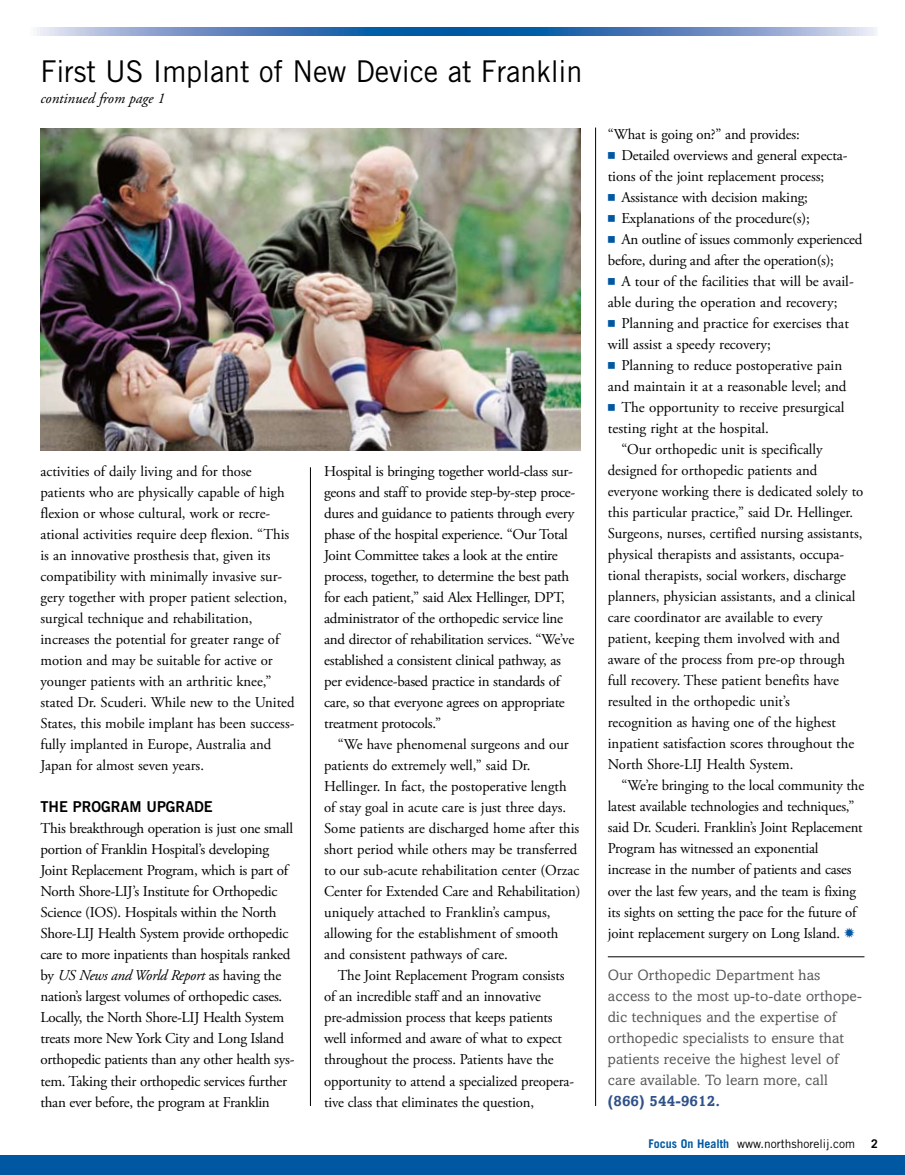
<style>
.page{position:relative;width:905px;height:1175px;background:#fff}
.page>*{position:absolute;margin:0;border:0;box-sizing:border-box;transform-origin:0 0}
.t1{font:30px "Trade Gothic LT Std";letter-spacing:-.005em;color:#000;scale:.96 1}
.t2{font:15px/21px "Adobe Garamond Pro";letter-spacing:-.01em;color:#000}
.t3{font:15px/21px "Amasis M Totf";letter-spacing:.01em;color:#58595b}
.t4{font:italic 15px "Adobe Garamond Pro";color:#000}
.t5{font:13.5px/21px "Universal Std Newswith Comm Pi";color:#0058a3;text-align:justify}
.t6{font:12px "Trade Gothic LT Std";color:#000}
.t7{font:700 12px "Trade Gothic LT Std";color:#000}
.s1{font-family:"Trade Gothic LT Std Bd 2"}
.s2{font-style:italic}
.s3{color:#0058a3}
.s4{font-weight:700;color:#2f5189}
.s5{font-weight:700;color:#0058a3}
</style>
<div class="page">
<svg style="left:37px;top:27px;width:839px;height:8px;background:#5b88bf"></svg>
<div style="left:0;top:1154px;width:904px;height:20px;background:#0058a3"></div>
<hr style="left:595px;top:128px;width:1px;height:978px;background:#000">
<hr style="left:310px;top:467px;width:1px;height:639px;background:#000">
<hr style="left:608px;top:956px;width:256px;height:1px;background:#000">
<img style="left:40px;top:128px;width:540px;height:322px">
<p class="t1" style="left:40px;top:53px;width:566px">First US Implant of New Device at Franklin</p>
<p class="t4" style="left:40px;top:89px;width:126px">continued from page 1</p>
<p class="t2" style="left:40px;top:461px;width:255px">activities of daily living and for those patients who are physically capable of high flexion or whose cultural, work or recre&shy;ational activities require deep flexion. “This is an innovative prosthesis that, given its compatibility with minimally invasive sur&shy;gery together with proper patient selection, surgical technique and rehabilitation, increases the potential for greater range of motion and may be suitable for active or younger patients with an arthritic knee,” stated Dr. Scuderi. While new to the United States, this mobile implant has been success&shy;fully implanted in Europe, Australia and Japan for almost seven years.</p>
<p class="t2" style="left:40px;top:797px;width:255px"><span class="s1">THE PROG RAM UPG RADE<br></span>This breakthrough operation is just one small portion of Franklin Hospital’s developing Joint Replacement Program, which is part of North Shore-LIJ’s Institute for Orthopedic Science (IOS). Hospitals within the North Shore-LIJ Health System provide orthopedic care to more inpatients than hospitals ranked by <span class="s2">US News and World Report</span> as having the nation’s largest volumes of orthopedic cases.<br>Locally, the North Shore-LIJ Health System treats more New York City and Long Island orthopedic patients than any other health sys&shy;tem. Taking their orthopedic services further than ever before, the program at Franklin</p>
<p class="t2" style="left:324px;top:461px;width:250px">Hospital is bringing together world-class sur-</p>
<p class="t2" style="left:324px;top:482px;width:253px">geons and staff to provide step-by-step proce-</p>
<p class="t2" style="left:324px;top:503px;width:252px">dures and guidance to patients through every</p>
<p class="t2" style="left:324px;top:524px;width:245px">phase of the hospital experience. “Our Total</p>
<p class="t2" style="left:324px;top:545px;width:235px">Joint Committee takes a look at the entire</p>
<p class="t2" style="left:324px;top:566px;width:246px">process, together, to determine the best path</p>
<p class="t2" style="left:324px;top:587px;width:242px">for each patient,” said Alex Hellinger, DPT,</p>
<p class="t2" style="left:324px;top:608px;width:240px">administrator of the orthopedic service line</p>
<p class="t2" style="left:324px;top:629px;width:251px">and director of rehabilitation services. “We’ve</p>
<p class="t2" style="left:324px;top:650px;width:238px">established a consistent clinical pathway, as</p>
<p class="t2" style="left:324px;top:671px;width:237px">per evidence-based practice in standards of</p>
<p class="t2" style="left:324px;top:692px;width:242px">care, so that everyone agrees on appropriate</p>
<p class="t2" style="left:324px;top:713px;width:118px">treatment protocols.”</p>
<p class="t2" style="left:338px;top:734px;width:233px">“We have phenomenal surgeons and our</p>
<p class="t2" style="left:324px;top:755px;width:208px">patients do extremely well,” said Dr.</p>
<p class="t2" style="left:324px;top:776px;width:244px">Hellinger. In fact, the postoperative length</p>
<p class="t2" style="left:324px;top:797px;width:244px">of stay goal in acute care is just three days.</p>
<p class="t2" style="left:324px;top:818px;width:257px">Some patients are discharged home after this</p>
<p class="t2" style="left:324px;top:839px;width:254px">short period while others may be transferred</p>
<p class="t2" style="left:324px;top:860px;width:256px">to our sub-acute rehabilitation center (Orzac</p>
<p class="t2" style="left:324px;top:881px;width:258px">Center for Extended Care and Rehabilitation)</p>
<p class="t2" style="left:324px;top:902px;width:228px">uniquely attached to Franklin’s campus,</p>
<p class="t2" style="left:324px;top:923px;width:236px">allowing for the establishment of smooth</p>
<p class="t2" style="left:324px;top:944px;width:185px">and consistent pathways of care.</p>
<p class="t2" style="left:338px;top:965px;width:228px">The Joint Replacement Program consists</p>
<p class="t2" style="left:324px;top:986px;width:218px">of an incredible staff and an innovative</p>
<p class="t2" style="left:324px;top:1007px;width:230px">pre-admission process that keeps patients</p>
<p class="t2" style="left:324px;top:1028px;width:239px">well informed and aware of what to expect</p>
<p class="t2" style="left:324px;top:1049px;width:231px">throughout the process. Patients have the</p>
<p class="t2" style="left:324px;top:1070px;width:251px">opportunity to attend a specialized preopera-</p>
<p class="t2" style="left:324px;top:1091px;width:211px">tive class that eliminates the question,</p>
<p class="t2" style="left:608px;top:124px;width:193px">“What is going on?” and provides:</p>
<p class="t2" style="left:621px;top:145px;width:228px">Detailed overviews and general expecta-</p>
<p class="t2" style="left:608px;top:166px;width:218px">tions of the joint replacement process;</p>
<p class="t2" style="left:621px;top:187px;width:188px">Assistance with decision making;</p>
<p class="t2" style="left:621px;top:208px;width:190px">Explanations of the procedure(s);</p>
<p class="t2" style="left:621px;top:229px;width:242px">An outline of issues commonly experienced</p>
<p class="t2" style="left:608px;top:250px;width:228px">before, during and after the operation(s);</p>
<p class="t2" style="left:621px;top:271px;width:234px">A tour of the facilities that will be avail-</p>
<p class="t2" style="left:608px;top:292px;width:231px">able during the operation and recovery;</p>
<p class="t2" style="left:621px;top:313px;width:229px">Planning and practice for exercises that</p>
<p class="t2" style="left:608px;top:334px;width:165px">will assist a speedy recovery;</p>
<p class="t2" style="left:621px;top:355px;width:222px">Planning to reduce postoperative pain</p>
<p class="t2" style="left:608px;top:376px;width:240px">and maintain it at a reasonable level; and</p>
<p class="t2" style="left:621px;top:397px;width:225px">The opportunity to receive presurgical</p>
<p class="t2" style="left:608px;top:418px;width:163px">testing right at the hospital.</p>
<p class="t2" style="left:621px;top:439px;width:203px">“Our orthopedic unit is specifically</p>
<p class="t2" style="left:608px;top:460px;width:211px">designed for orthopedic patients and</p>
<p class="t2" style="left:608px;top:481px;width:257px">everyone working there is dedicated solely to</p>
<p class="t2" style="left:608px;top:502px;width:247px">this particular practice,” said Dr. Hellinger.</p>
<p class="t2" style="left:608px;top:523px;width:256px">Surgeons, nurses, certified nursing assistants,</p>
<p class="t2" style="left:608px;top:544px;width:238px">physical therapists and assistants, occupa-</p>
<p class="t2" style="left:608px;top:565px;width:240px">tional therapists, social workers, discharge</p>
<p class="t2" style="left:608px;top:586px;width:249px">planners, physician assistants, and a clinical</p>
<p class="t2" style="left:608px;top:607px;width:216px">care coordinator are available to every</p>
<p class="t2" style="left:608px;top:628px;width:234px">patient, keeping them involved with and</p>
<p class="t2" style="left:608px;top:649px;width:239px">aware of the process from pre-op through</p>
<p class="t2" style="left:608px;top:670px;width:233px">full recovery. These patient benefits have</p>
<p class="t2" style="left:608px;top:691px;width:183px">resulted in the orthopedic unit’s</p>
<p class="t2" style="left:608px;top:712px;width:230px">recognition as having one of the highest</p>
<p class="t2" style="left:608px;top:733px;width:248px">inpatient satisfaction scores throughout the</p>
<p class="t2" style="left:608px;top:754px;width:187px">North Shore-LIJ Health System.</p>
<p class="t2" style="left:621px;top:775px;width:244px">“We’re bringing to the local community the</p>
<p class="t2" style="left:608px;top:796px;width:248px">latest available technologies and techniques,”</p>
<p class="t2" style="left:608px;top:817px;width:256px">said Dr. Scuderi. Franklin’s Joint Replacement</p>
<p class="t2" style="left:608px;top:838px;width:212px">Program has witnessed an exponential</p>
<p class="t2" style="left:608px;top:859px;width:245px">increase in the number of patients and cases</p>
<p class="t2" style="left:608px;top:880px;width:250px">over the last few years, and the team is fixing</p>
<p class="t2" style="left:608px;top:901px;width:250px">its sights on setting the pace for the future of</p>
<p class="t2" style="left:608px;top:922px;width:249px">joint replacement surgery on Long Island. <span class="s3">✹</span></p>
<p class="t3" style="left:608px;top:964px;width:255px">Our Orthopedic Department has access to the most up-to-date orthope&shy;dic techniques and the expertise of orthopedic specialists to ensure that patients receive the highest level of care available. To learn more, call <span class="s4">(866) 544-9612.</span></p>
<p class="t5" style="left:608px;top:146px;width:9px">◾</p>
<p class="t5" style="left:608px;top:188px;width:9px">◾ ◾ ◾</p>
<p class="t5" style="left:608px;top:272px;width:9px">◾</p>
<p class="t5" style="left:608px;top:314px;width:9px">◾</p>
<p class="t5" style="left:608px;top:356px;width:9px">◾</p>
<p class="t5" style="left:608px;top:398px;width:9px">◾</p>
<p class="t6" style="left:648px;top:1136px;width:208px"><span class="s5">Focus On Health</span> www.northshorelij.com</p>
<p class="t7" style="left:871px;top:1136px;width:8px">2</p>
</div>
